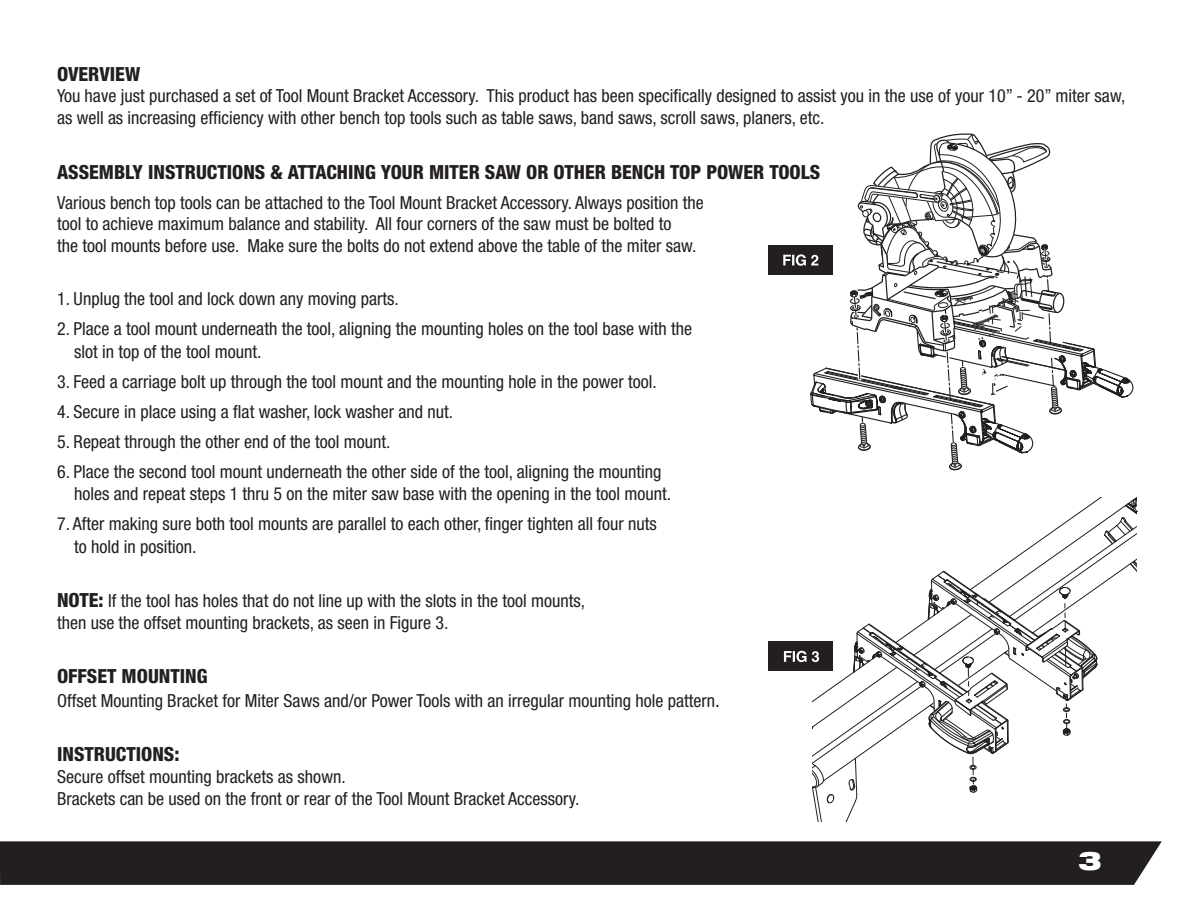
<style>
.page{position:relative;width:1188px;height:918px;background:#fff}
.page>*{position:absolute;margin:0;border:0;box-sizing:border-box;transform-origin:0 0}
.t1{font:900 expanded 25.5px "Helvetica Neue";color:#fff;scale:.95 1}
.t2{font:800 condensed 19.5px "Helvetica Neue LT Std";color:#231f20}
.t3{font:condensed 18px/21.6px "Helvetica Neue";color:#231f20}
.s1{font-family:"Helvetica Neue LT Std";font-weight:800;font-size:19.5px}
.s2{font-size:19.5px}
</style>
<div class="page">
<div style="left:0;top:841px;width:1162px;height:44px;background:#231f20"></div>
<div style="left:768px;top:245px;width:65px;height:30px;background:#231f20"></div>
<svg style="left:783px;top:133px;width:350px;height:338px"></svg>
<div style="left:768px;top:642px;width:65px;height:29px;background:#231f20"></div>
<svg style="left:784px;top:497px;width:354px;height:325px"></svg>
<p class="t2" style="left:57px;top:62px;width:85px">OVERVIEW</p>
<p class="t3" style="left:57px;top:85px;width:1070px">You have just purchased a set of Tool Mount Bracket Accessory. This product has been specifically designed to assist you in the use of your 10” - 20” miter saw, as well as increasing efficiency with other bench top tools such as table saws, band saws, scroll saws, planers, etc.</p>
<p class="t2" style="left:57px;top:160px;width:765px">ASSEMBLY INSTRUCTIONS &amp; ATTACHING YOUR MITER SAW OR OTHER BENCH TOP POWER TOOLS</p>
<p class="t3" style="left:57px;top:191px;width:648px">Various bench top tools can be attached to the Tool Mount Bracket Accessory. Always position the tool to achieve maximum balance and stability. All four corners of the saw must be bolted to<br>the tool mounts before use. Make sure the bolts do not extend above the table of the miter saw.</p>
<p class="t3" style="left:57px;top:288px;width:343px">1. Unplug the tool and lock down any moving parts.</p>
<p class="t3" style="left:74px;top:317px;width:619px;line-height:22.5px;text-indent:-17px">2. Place a tool mount underneath the tool, aligning the mounting holes on the tool base with the slot in top of the tool mount.</p>
<p class="t3" style="left:57px;top:370px;width:601px">3. Feed a carriage bolt up through the tool mount and the mounting hole in the power tool.</p>
<p class="t3" style="left:57px;top:400px;width:398px">4. Secure in place using a flat washer, lock washer and nut.</p>
<p class="t3" style="left:57px;top:430px;width:335px">5. Repeat through the other end of the tool mount.</p>
<p class="t3" style="left:74px;top:460px;width:598px;line-height:22.5px;text-indent:-17px">6. Place the second tool mount underneath the other side of the tool, aligning the mounting holes and repeat steps 1 thru 5 on the miter saw base with the opening in the tool mount.</p>
<p class="t3" style="left:74px;top:512px;width:584px;line-height:22.5px;text-indent:-17px">7. After making sure both tool mounts are parallel to each other, finger tighten all four nuts to hold in position.</p>
<p class="t3" style="left:57px;top:590px;width:530px"><span class="s1">NOTE:</span> If the tool has holes that do not line up with the slots in the tool mounts, then use the offset mounting brackets, as seen in Figure 3.</p>
<p class="t2" style="left:57px;top:664px;width:152px">OFFSET MOUNTING</p>
<p class="t3" style="left:57px;top:689px;width:664px">Offset Mounting Bracket for Miter Saws and/or Power Tools with an irregular mounting hole pattern<span class="s2">.</span></p>
<p class="t2" style="left:57px;top:742px;width:124px">INSTRUCTIONS:</p>
<p class="t3" style="left:57px;top:766px;width:524px">Secure offset mounting brackets as shown.<br>Brackets can be used on the front or rear of the Tool Mount Bracket Accessory.</p>
<h1 class="t1" style="left:1078px;top:845px;width:26px">3</h1>
</div>
